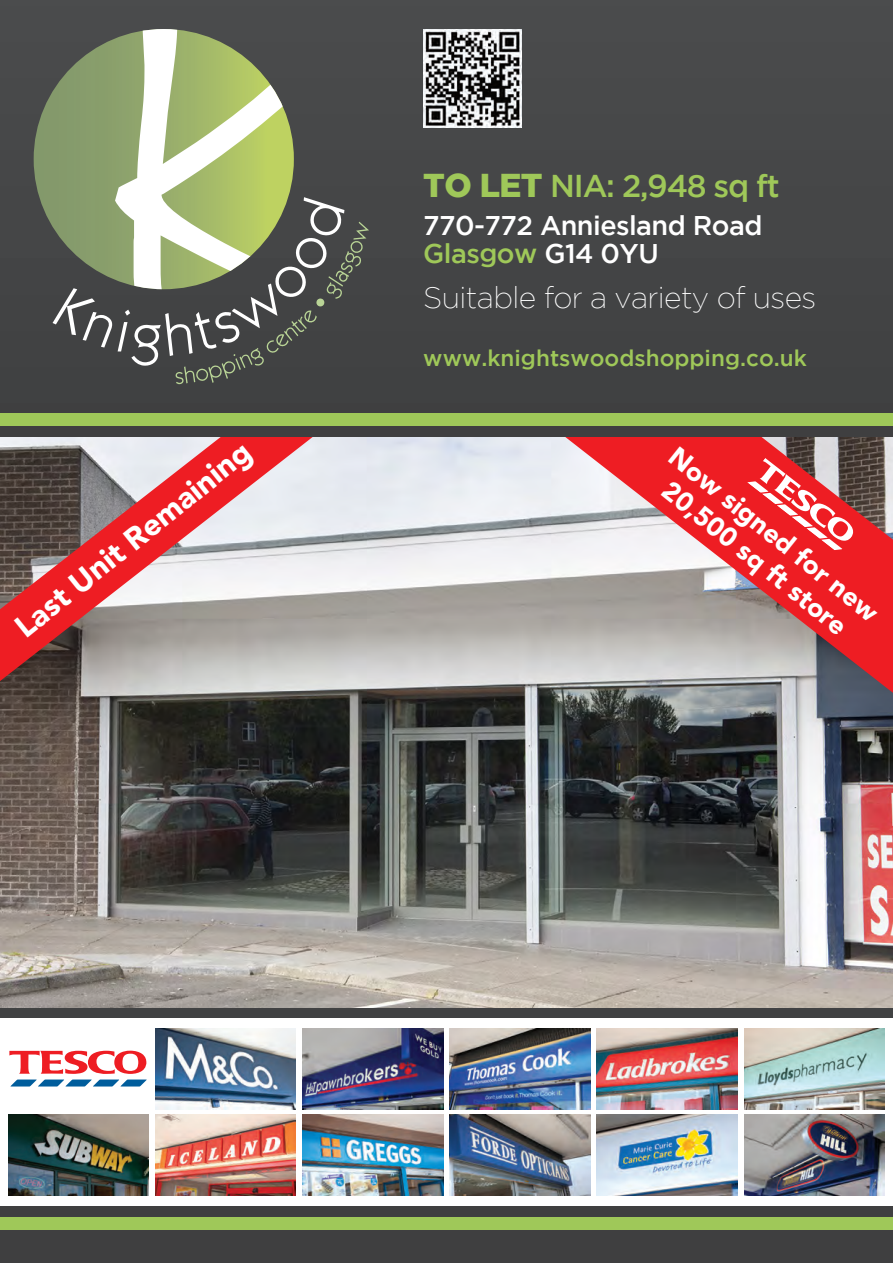
<style>
.page{position:relative;width:893px;height:1263px;background:#3f3f40}
.page>*{position:absolute;margin:0;border:0;box-sizing:border-box;transform-origin:0 0}
.t1{font:500 31.5px "Gotham";letter-spacing:-.04em;color:#9fc859}
.t2{font:900 30.9px "Avenir LT Std";color:#fff}
.t3{font:200 30px "Gotham";letter-spacing:-.02em;color:#fff}
.t4{font:900 27px/30.3px "Avenir LT Std";color:#fff;text-align:center}
.t5{font:500 27px "Gotham";letter-spacing:-.02em;color:#fff}
.t6{font:500 27px "Gotham";letter-spacing:-.02em;color:#9fc859}
.t7{font:500 22.5px "Gotham";color:#9fc859}
.s1{font-weight:900;font-size:33px}
.s2{color:#fff}
</style>
<div class="page">
<img style="left:0;top:437px;width:893px;height:570px">
<svg style="left:515px;top:437px;width:378px;height:256px;background:#cc8b8d"></svg>
<svg style="left:0;top:437px;width:369px;height:244px;background:#c09293"></svg>
<div style="left:0;top:0;width:893px;height:437px;background:#454647"></div>
<svg style="left:747px;top:442px;width:122px;height:112px;background:#cd5154"></svg>
<div style="left:0;top:413px;width:893px;height:13px;background:#9fc859"></div>
<div style="left:0;top:1217px;width:893px;height:12px;background:#9fc859"></div>
<div style="left:0;top:1018px;width:893px;height:187px;background:#fff"></div>
<img style="left:156px;top:1115px;width:140px;height:80px">
<img style="left:450px;top:1115px;width:140px;height:80px">
<img style="left:303px;top:1115px;width:140px;height:80px">
<img style="left:597px;top:1115px;width:140px;height:80px">
<img style="left:450px;top:1029px;width:140px;height:80px">
<img style="left:597px;top:1029px;width:140px;height:80px">
<img style="left:303px;top:1029px;width:140px;height:80px">
<img style="left:744px;top:1029px;width:140px;height:80px">
<img style="left:156px;top:1029px;width:140px;height:80px">
<svg style="left:9px;top:1051px;width:138px;height:35px"></svg>
<img style="left:744px;top:1115px;width:140px;height:80px">
<img style="left:9px;top:1115px;width:140px;height:80px">
<div style="left:34px;top:29px;width:260px;height:260px;background:#879c6b;border-radius:130px"></div>
<svg style="left:115px;top:29px;width:179px;height:168px"></svg>
<svg style="left:53px;top:197px;width:316px;height:187px"></svg>
<img style="left:423px;top:29px;width:99px;height:98px">
<p class="t2" style="left:7px;top:617px;width:294px;rotate:-39deg">Last Unit Remaining</p>
<p class="t1" style="left:423px;top:168px;width:358px"><span class="s1">TO LET</span> NIA: 2,948 sq ft</p>
<p class="t5" style="left:423px;top:210px;width:341px">770-772 Anniesland Road</p>
<p class="t6" style="left:423px;top:238px;width:237px">Glasgow <span class="s2">G14 0YU</span></p>
<p class="t3" style="left:423px;top:281px;width:395px">Suitable for a variety of uses</p>
<p class="t7" style="left:423px;top:345px;width:385px">www.knightswoodshopping.co.uk</p>
<p class="t4" style="left:682px;top:441px;width:261px;rotate:39deg">Now signed for new<br>20,500 sq ft store</p>
</div>
